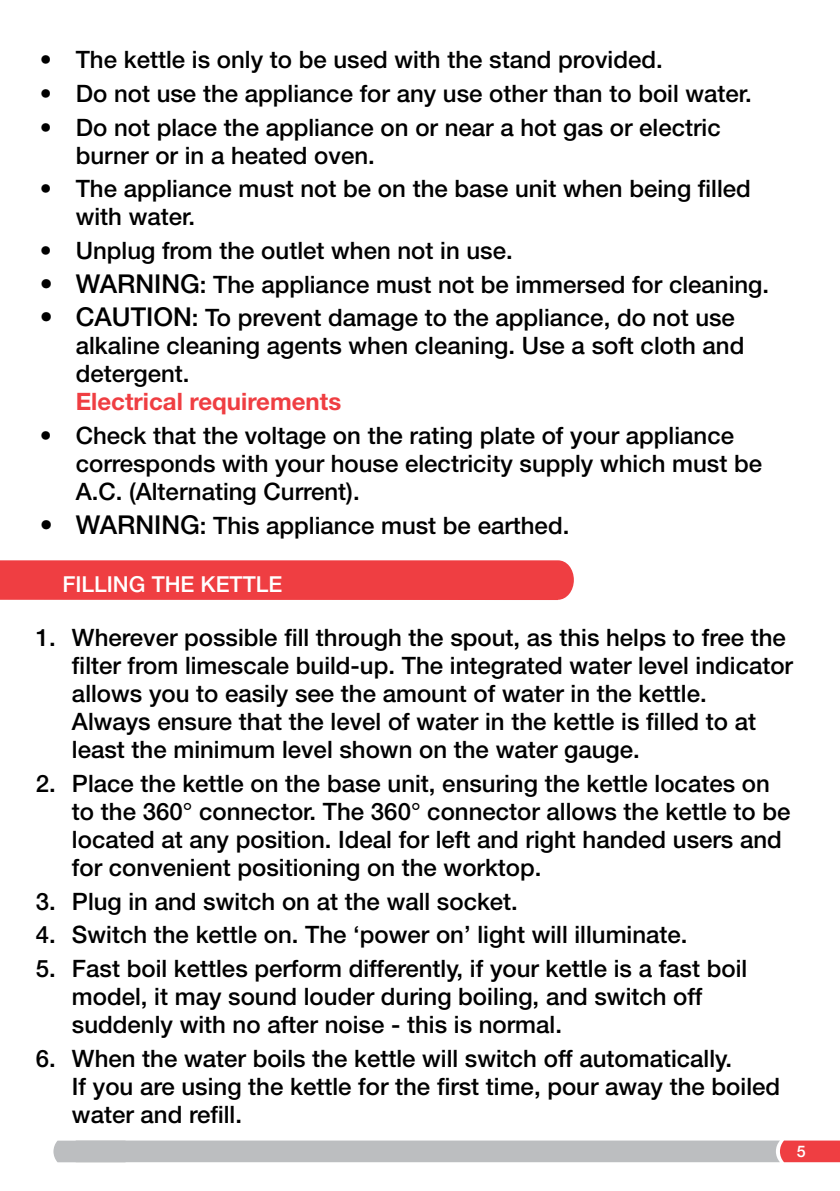
<style>
.page{position:relative;width:840px;height:1191px;background:#fff}
.page>*{position:absolute;margin:0;border:0;box-sizing:border-box;transform-origin:0 0}
.t1{font:500 24px/28px "Helvetica Neue LT Std";color:#000}
.t2{font:700 24px "Helvetica Neue LT Std";color:#ef3e42}
.t3{font:500 22px "Helvetica Neue LT Std";color:#fff}
.t4{font:500 16px "Helvetica Neue LT Std";color:#fff}
.s1{font-size:26px}
</style>
<div class="page">
<svg style="left:53px;top:1140px;width:786px;height:22px;background:#c1b6b9"></svg>
<div style="left:0;top:560px;width:573px;height:40px;background:#ef3e42"></div>
<p class="t1" style="left:40px;top:45px;width:624px">• The kettle is only to be used with the stand provided.</p>
<p class="t1" style="left:40px;top:79px;width:713px">• Do not use the appliance for any use other than to boil water.</p>
<p class="t1" style="left:76px;top:113px;width:646px;text-indent:-36px">• Do not place the appliance on or near a hot gas or electric burner or in a heated oven.</p>
<p class="t1" style="left:76px;top:174px;width:676px;text-indent:-36px">• The appliance must not be on the base unit when being filled with water.</p>
<p class="t1" style="left:40px;top:236px;width:474px">• Unplug from the outlet when not in use.</p>
<p class="t1" style="left:40px;top:270px;width:730px"><span class="s1">• WARNING</span>: The appliance must not be immersed for cleaning.</p>
<p class="t1" style="left:76px;top:303px;width:669px;text-indent:-36px"><span class="s1">• CAUTION</span>: To prevent damage to the appliance, do not use alkaline cleaning agents when cleaning. Use a soft cloth and detergent.</p>
<p class="t2" style="left:76px;top:387px;width:267px">Electrical requirements</p>
<p class="t1" style="left:76px;top:421px;width:687px;text-indent:-36px">• Check that the voltage on the rating plate of your appliance corresponds with your house electricity supply which must be<br>A.C. (Alternating Current).</p>
<p class="t1" style="left:40px;top:511px;width:531px"><span class="s1">• WARNING</span>: This appliance must be earthed.</p>
<p class="t3" style="left:62px;top:571px;width:221px">FILLING THE KETTLE</p>
<p class="t1" style="left:72px;top:623px;width:722px;text-indent:-36px">1. Wherever possible fill through the spout, as this helps to free the filter from limescale build-up. The integrated water level indicator allows you to easily see the amount of water in the kettle.<br>Always ensure that the level of water in the kettle is filled to at least the minimum level shown on the water gauge.</p>
<p class="t1" style="left:72px;top:769px;width:719px;text-indent:-36px">2. Place the kettle on the base unit, ensuring the kettle locates on to the 360° connector. The 360° connector allows the kettle to be located at any position. Ideal for left and right handed users and for convenient positioning on the worktop.</p>
<p class="t1" style="left:36px;top:886px;width:483px">3. Plug in and switch on at the wall socket.</p>
<p class="t1" style="left:36px;top:920px;width:652px">4. Switch the kettle on. The ‘power on’ light will illuminate.</p>
<p class="t1" style="left:72px;top:954px;width:676px;text-indent:-36px">5. Fast boil kettles perform differently, if your kettle is a fast boil model, it may sound louder during boiling, and switch off suddenly with no after noise - this is normal.</p>
<p class="t1" style="left:72px;top:1044px;width:709px;text-indent:-36px">6. When the water boils the kettle will switch off automatically.<br>If you are using the kettle for the first time, pour away the boiled water and refill.</p>
<p class="t4" style="left:796px;top:1141px;width:10px">5</p>
</div>
